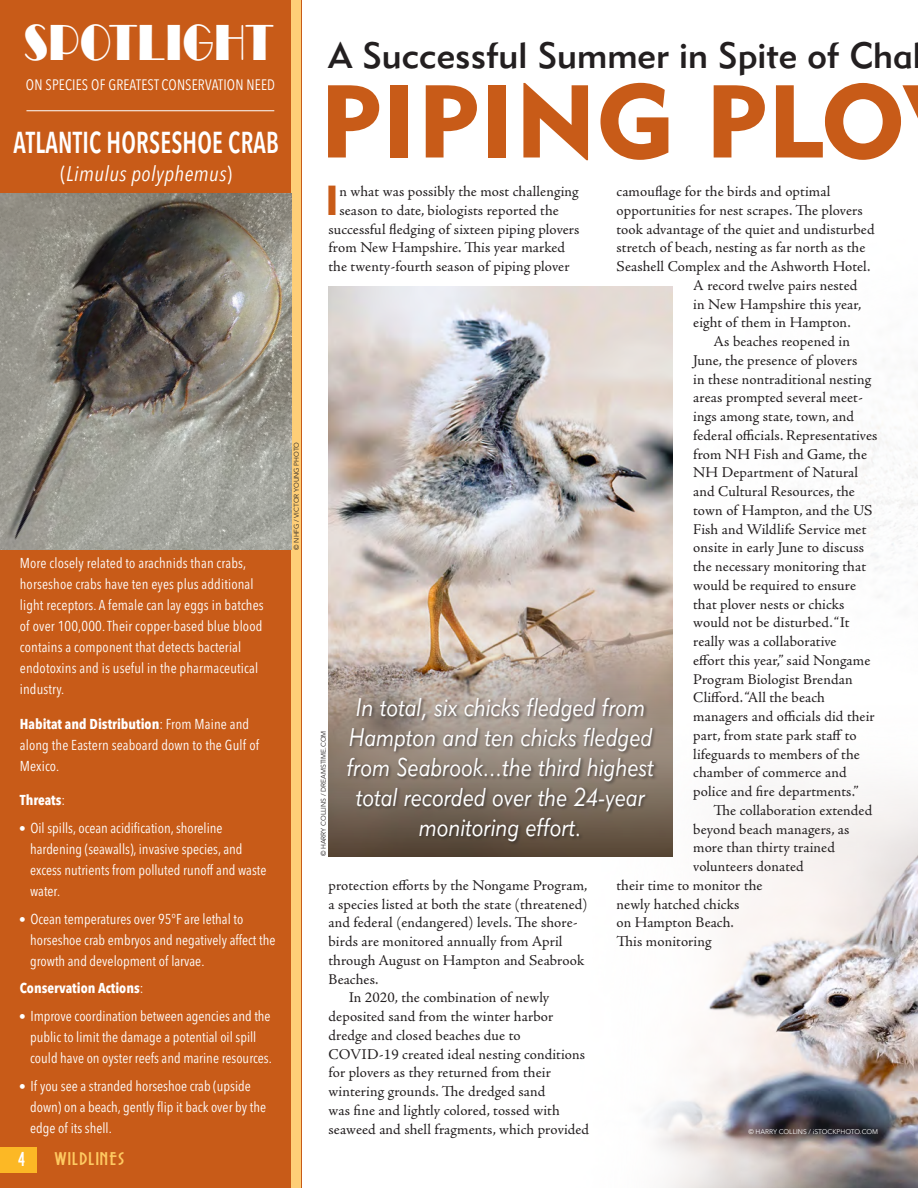
<style>
.page{position:relative;width:918px;height:1188px;background:#fff}
.page>*{position:absolute;margin:0;border:0;box-sizing:border-box;transform-origin:0 0}
.JUMBO_HEADER{font:102px "Geometric 415 BT Black A";color:#c85b18}
.Captions{font:52.2px "Broadway";letter-spacing:.01em;color:#fff;scale:.78 1}
._1st_Paragraph_for_H{font:41.55px "Geometric 415 BT Black A";color:#c85b18}
.Jumbo_Subhead{font:36px "Geometric 415 BT Medium A";color:#231f20}
.Fast_Facts_Header{font:600 condensed 30px "Avenir Next LT Pro";letter-spacing:.01em;color:#fff;scale:.82 1}
.Header_1_Subhead{font:25.2px/30px "Geometric 415 BT Lite Italic A";letter-spacing:.02em;color:#fff;text-align:center;scale:.83 1}
.Fast_Facts_Header-2{font:italic condensed 21px "Avenir Next LT Pro";letter-spacing:.02em;color:#fff}
.t1{font:18px "Sierra Madre";color:#fff}
.t2{font:16.5px "Sierra Madre";letter-spacing:.02em;color:#fec961;scale:1.2 1}
.Body_Text{font:15px/18.8px "Adobe Jenson Pro";letter-spacing:.005em;color:#231f20}
._1st_Paragraph_for_H-2{font:15px/18.8px "Adobe Jenson Pro";letter-spacing:.005em;color:#231f20}
.Captions-2{font:condensed 15px "Avenir Next LT Pro";letter-spacing:.01em;color:#fff}
.Fast_Facts_Body_Text{font:condensed 14.25px/21px "Avenir Next LT Pro";color:#fff}
.Fast_Facts_Body_Text-2{font:700 condensed 14.25px "Avenir Next LT Pro";color:#fff}
.Photo_Credit{font:6.75px "Avenir Next LT Pro";color:#231f20}
.Photo_Credit-2{font:6.75px "Avenir Next LT Pro";color:#fff}
.s1{font-style:normal}
.s2{font-weight:700}
.s3{font-weight:400}
</style>
<div class="page">
<img style="left:487px;top:789px;width:431px;height:399px">
<div style="left:0;top:0;width:302px;height:1188px;background:#c85b18"></div>
<div style="left:292px;top:0;width:9px;height:1188px;background:#fece77"></div>
<div style="left:0;top:1147px;width:37px;height:26px;background:#fcb825"></div>
<hr style="left:26px;top:110px;width:248px;height:1px;background:#fff">
<img style="left:0;top:193px;width:292px;height:357px">
<img style="left:328px;top:286px;width:345px;height:358px">
<svg style="left:328px;top:644px;width:345px;height:212px;background:#a19184"></svg>
<div style="left:346px;top:696px;width:313px;height:149px;background:#231f20;opacity:.6"></div>
<p class="Captions" style="left:24px;top:13px;width:322px">SPOTLIGHT</p>
<p class="Captions-2" style="left:26px;top:76px;width:251px">ON SPECIES OF GREATEST CONSERVATION NEED</p>
<p class="Fast_Facts_Header" style="left:14px;top:124px;width:325px">ATLANTIC HORSESHOE CRAB</p>
<p class="Fast_Facts_Header-2" style="left:61px;top:161px;width:173px"><span class="s1">(</span>Limulus polyphemus<span class="s1">)</span></p>
<p class="Fast_Facts_Body_Text" style="left:20px;top:553px;width:245px">More closely related to arachnids than crabs, horseshoe crabs have ten eyes plus additional light receptors. A female can lay eggs in batches of over 100,000. Their copper-based blue blood contains a component that detects bacterial endotoxins and is useful in the pharmaceutical industry.</p>
<p class="Fast_Facts_Body_Text" style="left:20px;top:713px;width:241px"><span class="s2">Habitat and Distribution</span>: From Maine and along the Eastern seaboard down to the Gulf of<br>Mexico.</p>
<p class="Fast_Facts_Body_Text-2" style="left:20px;top:791px;width:47px">Threats<span class="s3">:</span></p>
<p class="Fast_Facts_Body_Text" style="left:30px;top:817px;width:238px;text-indent:-10px">● Oil spills, ocean acidification, shoreline hardening (seawalls), invasive species, and excess nutrients from polluted runoff and waste water.</p>
<p class="Fast_Facts_Body_Text" style="left:30px;top:908px;width:247px;text-indent:-10px">● Ocean temperatures over 95°F are lethal to horseshoe crab embryos and negatively affect the growth and development of larvae.</p>
<p class="Fast_Facts_Body_Text-2" style="left:20px;top:980px;width:125px">Conservation Actions<span class="s3">:</span></p>
<p class="Fast_Facts_Body_Text" style="left:30px;top:1006px;width:243px;text-indent:-10px">● Improve coordination between agencies and the public to limit the damage a potential oil spill could have on oyster reefs and marine resources.</p>
<p class="Fast_Facts_Body_Text" style="left:30px;top:1075px;width:237px;text-indent:-10px">● If you see a stranded horseshoe crab (upside down) on a beach, gently flip it back over by the edge of its shell.</p>
<p class="t1" style="left:18px;top:1147px;width:10px">4</p>
<p class="t2" style="left:55px;top:1148px;width:61px">WILDLINES</p>
<p class="Photo_Credit" style="left:292px;top:550px;width:109px;rotate:-90deg">© NHFG / VICTOR YOUNG PHOTO</p>
<p class="Jumbo_Subhead" style="left:328px;top:33px;width:595px">A Successful Summer in Spite of Chal</p>
<p class="JUMBO_HEADER" style="left:320px;top:59px;width:587px">PIPING PLO</p>
<p class="Body_Text" style="left:617px;top:182px;width:215px">camouflage for the birds and optimal</p>
<p class="Body_Text" style="left:617px;top:201px;width:248px">opportunities for nest scrapes. The plovers</p>
<p class="Body_Text" style="left:617px;top:220px;width:260px">took advantage of the quiet and undisturbed</p>
<p class="Body_Text" style="left:617px;top:238px;width:250px">stretch of beach, nesting as far north as the</p>
<p class="Body_Text" style="left:617px;top:257px;width:255px">Seashell Complex and the Ashworth Hotel.</p>
<p class="Body_Text" style="left:693px;top:276px;width:166px">A record twelve pairs nested</p>
<p class="Body_Text" style="left:693px;top:295px;width:170px">in New Hampshire this year,</p>
<p class="Body_Text" style="left:693px;top:313px;width:159px">eight of them in Hampton.</p>
<p class="Body_Text" style="left:693px;top:332px;width:186px;text-indent:20px">As beaches reopened in<br>June, the presence of plovers<br>in these nontraditional nesting areas prompted several meet&shy;ings among state, town, and federal officials. Representatives from NH Fish and Game, the<br>NH Department of Natural and Cultural Resources, the town of Hampton, and the US<br>Fish and Wildlife Service met onsite in early June to discuss the necessary monitoring that would be required to ensure that plover nests or chicks would not be disturbed. “It really was a collaborative<br>effort this year,” said Nongame<br>Program Biologist Brendan<br>Clifford. “All the beach managers and officials did their part, from state park staff to lifeguards to members of the chamber of commerce and police and fire departments.”</p>
<p class="Body_Text" style="left:713px;top:801px;width:160px">The collaboration extended</p>
<p class="Body_Text" style="left:693px;top:820px;width:158px">beyond beach managers, as</p>
<p class="Body_Text" style="left:693px;top:838px;width:143px">more than thirty trained</p>
<p class="Body_Text" style="left:693px;top:857px;width:112px">volunteers donated</p>
<p class="Body_Text" style="left:617px;top:876px;width:148px">their time to monitor the</p>
<p class="Body_Text" style="left:617px;top:895px;width:124px">newly hatched chicks</p>
<p class="Body_Text" style="left:617px;top:913px;width:119px">on Hampton Beach.</p>
<p class="Body_Text" style="left:617px;top:932px;width:97px">This monitoring</p>
<p class="_1st_Paragraph_for_H" style="left:325px;top:175px;width:15px">I</p>
<p class="_1st_Paragraph_for_H-2" style="left:339px;top:182px;width:241px">n what was possibly the most challenging</p>
<p class="_1st_Paragraph_for_H-2" style="left:339px;top:201px;width:221px">season to date, biologists reported the</p>
<p class="_1st_Paragraph_for_H-2" style="left:329px;top:220px;width:253px">successful fledging of sixteen piping plovers</p>
<p class="_1st_Paragraph_for_H-2" style="left:329px;top:238px;width:238px">from New Hampshire. This year marked</p>
<p class="_1st_Paragraph_for_H-2" style="left:329px;top:257px;width:243px">the twenty-fourth season of piping plover</p>
<p class="Header_1_Subhead" style="left:347px;top:692px;width:371px">In total, six chicks fledged from<br>Hampton and ten chicks fledged from Seabrook...the third highest total recorded over the 24-year monitoring effort.</p>
<p class="Photo_Credit" style="left:320px;top:856px;width:127px;rotate:-90deg">© HARRY COLLINS / DREAMSTIME.COM</p>
<p class="_1st_Paragraph_for_H-2" style="left:329px;top:876px;width:261px">protection efforts by the Nongame Program, a species listed at both the state (threatened) and federal (endangered) levels. The shore&shy;birds are monitored annually from April through August on Hampton and Seabrook Beaches.</p>
<p class="Body_Text" style="left:329px;top:988px;width:262px;text-indent:20px">In 2020, the combination of newly deposited sand from the winter harbor dredge and closed beaches due to COVID-19 created ideal nesting conditions for plovers as they returned from their wintering grounds. The dredged sand<br>was fine and lightly colored, tossed with seaweed and shell fragments, which provided</p>
<p class="Photo_Credit-2" style="left:748px;top:1127px;width:131px">© HARRY COLLINS / iSTOCKPHOTO.COM</p>
</div>
